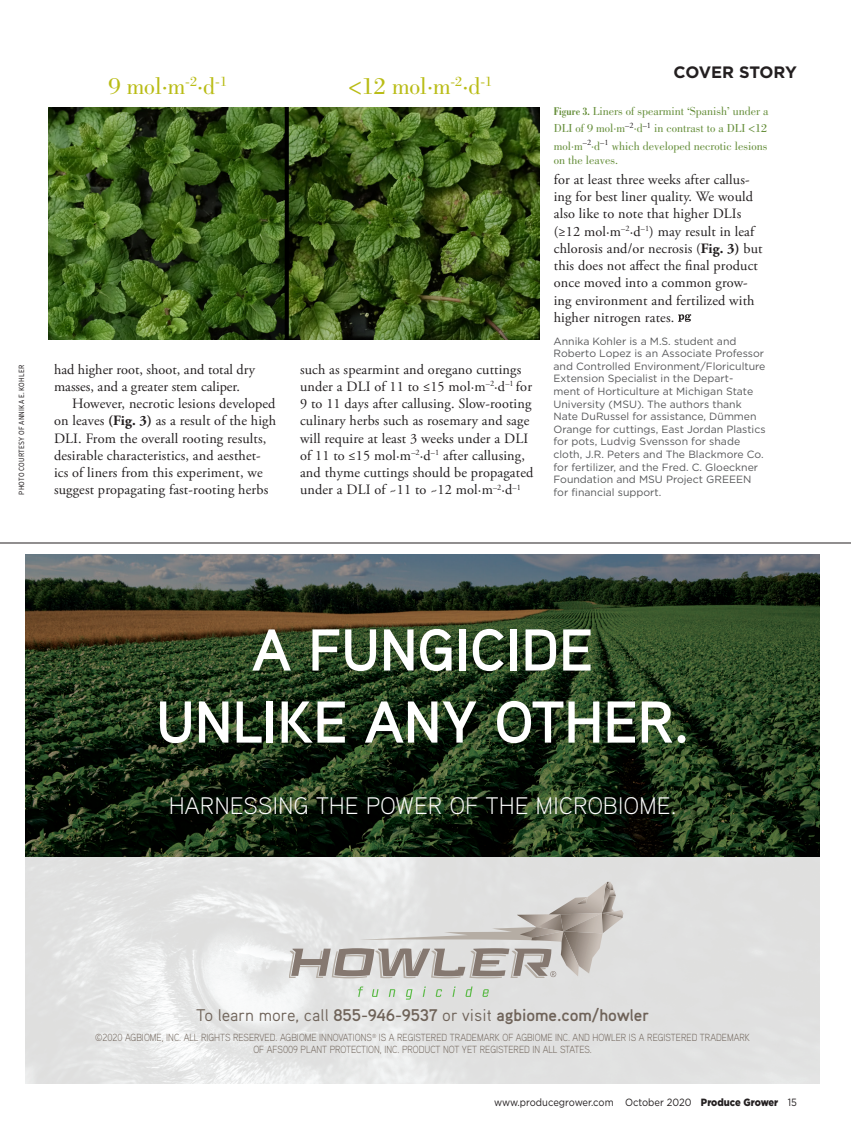
<style>
.page{position:relative;width:851px;height:1134px;background:#fff}
.page>*{position:absolute;margin:0;border:0;box-sizing:border-box;transform-origin:0 0}
.t1{font:700 58.95px/72px "Aaux Pro OT";letter-spacing:-.01em;color:#fff;text-align:center}
.Body_copy_NEW{font:24.3px "Bodoni";color:#b9bc15}
.t2{font:300 23.85px "Aaux Pro";letter-spacing:.02em;color:#fff}
.t3{font:700 16.95px "Aaux Pro OT";color:#6f6359}
.t4{font:700 16.5px "Gotham";letter-spacing:-.02em;color:#231f20}
.PG_Body_Copy{font:14.25px/17.2px "Adobe Garamond Pro";letter-spacing:.01em;color:#231f20}
.PG_Photo_Caption{font:12px/17.2px "Bodoni";color:#648d38;text-align:justify}
.PG_Author_Bio{font:10.5px/12.6px "Gotham";color:#57585a}
.t5{font:10.5px "Gotham";color:#231f20;scale:.9 1}
.t6{font:300 10.35px/11.7px "Aaux Pro";color:#6f6359;text-align:center;scale:.9 1}
.PG_Photo_Credit{font:7.5px "Verb Ex Cond";letter-spacing:.03em;color:#231f20}
.s1{font-weight:700}
.s2{font-weight:700;font-stretch:condensed}
.s3{font-weight:400}
.s4{font-weight:900}
</style>
<div class="page">
<hr style="left:0;top:543px;width:850px;height:1px;background:#231f20">
<img style="left:48px;top:107px;width:491px;height:233px">
<img style="left:26px;top:555px;width:793px;height:303px">
<svg style="left:290px;top:882px;width:333px;height:96px;background:#cecbc8"></svg>
<svg style="left:358px;top:986px;width:5px;height:11px"></svg>
<svg style="left:372px;top:989px;width:6px;height:8px"></svg>
<svg style="left:388px;top:989px;width:7px;height:8px"></svg>
<svg style="left:406px;top:989px;width:6px;height:11px"></svg>
<svg style="left:422px;top:986px;width:4px;height:11px"></svg>
<svg style="left:435px;top:989px;width:7px;height:8px"></svg>
<svg style="left:452px;top:986px;width:3px;height:11px"></svg>
<svg style="left:465px;top:986px;width:7px;height:11px"></svg>
<svg style="left:482px;top:989px;width:7px;height:8px"></svg>
<svg style="left:678px;top:314px;width:13px;height:8px"></svg>
<p class="Body_copy_NEW" style="left:108px;top:73px;width:120px">9 mol·m<sup>-2</sup>·d<sup>-1</sup></p>
<p class="Body_copy_NEW" style="left:348px;top:73px;width:145px">&lt;12 mol·m<sup>-2</sup>·d<sup>-1</sup></p>
<p class="PG_Photo_Credit" style="left:17px;top:495px;width:131px;rotate:-90deg">PHOTO COURTESY OF ANNIKA E. KOHLER</p>
<p class="PG_Body_Copy" style="left:300px;top:361px;width:235px">such as spearmint and oregano cuttings under a DLI of 11 to ≤15 mol·m<sup>–2</sup>·d<sup>–1</sup> for 9 to 11 days after callusing. Slow-rooting culinary herbs such as rosemary and sage will require at least 3 weeks under a DLI of 11 to ≤15 mol·m<sup>–2</sup>·d<sup>–1</sup> after callusing, and thyme cuttings should be propagated under a DLI of ~11 to ~12 mol·m<sup>–2</sup>·d<sup>–1</sup></p>
<p class="PG_Body_Copy" style="left:54px;top:361px;width:202px">had higher root, shoot, and total dry masses, and a greater stem caliper.</p>
<p class="PG_Body_Copy" style="left:54px;top:395px;width:223px;text-indent:18px">However, necrotic lesions developed on leaves <span class="s1">(Fig. 3)</span> as a result of the high DLI. From the overall rooting results, desirable characteristics, and aesthet&shy;ics of liners from this experiment, we suggest propagating fast-rooting herbs</p>
<p class="t4" style="left:673px;top:63px;width:125px">COVER STORY</p>
<p class="PG_Photo_Caption" style="left:554px;top:102px;width:216px"><span class="s2">Figure 3.</span> Liners of spearmint ‘Spanish’ under a DLI of 9 mol·m<sup>–2</sup>·d<sup>–1</sup> in contrast to a DLI &lt;12 mol·m<sup>–2</sup>·d<sup>–1</sup> which developed necrotic lesions</p>
<p class="PG_Photo_Caption" style="left:554px;top:151px;width:66px">on the leaves.</p>
<p class="PG_Body_Copy" style="left:554px;top:171px;width:210px">for at least three weeks after callus&shy;ing for best liner quality. We would also like to note that higher DLIs (≥12 mol·m<sup>–2</sup>·d<sup>–1</sup>) may result in leaf chlorosis and/or necrosis (<span class="s1">Fig. 3)</span> but this does not affect the final product once moved into a common grow&shy;ing environment and fertilized with higher nitrogen rates.</p>
<p class="PG_Author_Bio" style="left:553px;top:334px;width:213px">Annika Kohler is a M.S. student and Roberto Lopez is an Associate Professor and Controlled Environment/Floriculture Extension Specialist in the Depart-<br>ment of Horticulture at Michigan State University (MSU). The authors thank Nate DuRussel for assistance, Dümmen Orange for cuttings, East Jordan Plastics for pots, Ludvig Svensson for shade cloth, J.R. Peters and The Blackmore Co. for fertilizer, and the Fred. C. Gloeckner Foundation and MSU Project GREEEN for financial support.</p>
<p class="t1" style="left:156px;top:612px;width:535px">A FUNGICIDE<br>UNLIKE ANY OTHER.</p>
<p class="t2" style="left:169px;top:791px;width:508px">HARNESSING THE POWER OF THE MICROBIOME.</p>
<p class="t3" style="left:196px;top:1004px;width:454px"><span class="s3">To learn more, call</span> 855-946-9537 <span class="s3">or visit</span> agbiome.com/howler</p>
<p class="t6" style="left:95px;top:1032px;width:729px">©2020 AGBIOME, INC. ALL RIGHTS RESERVED. AGBIOME INNOVATIONS<sup>®</sup> IS A REGISTERED TRADEMARK OF AGBIOME INC. AND HOWLER IS A REGISTERED TRADEMARK<br>OF AFS009 PLANT PROTECTION, INC. PRODUCT NOT YET REGISTERED IN ALL STATES.</p>
<p class="t5" style="left:494px;top:1097px;width:338px">www.producegrower.com October 2020 <span class="s4">Produce Grower</span> 15</p>
</div>
